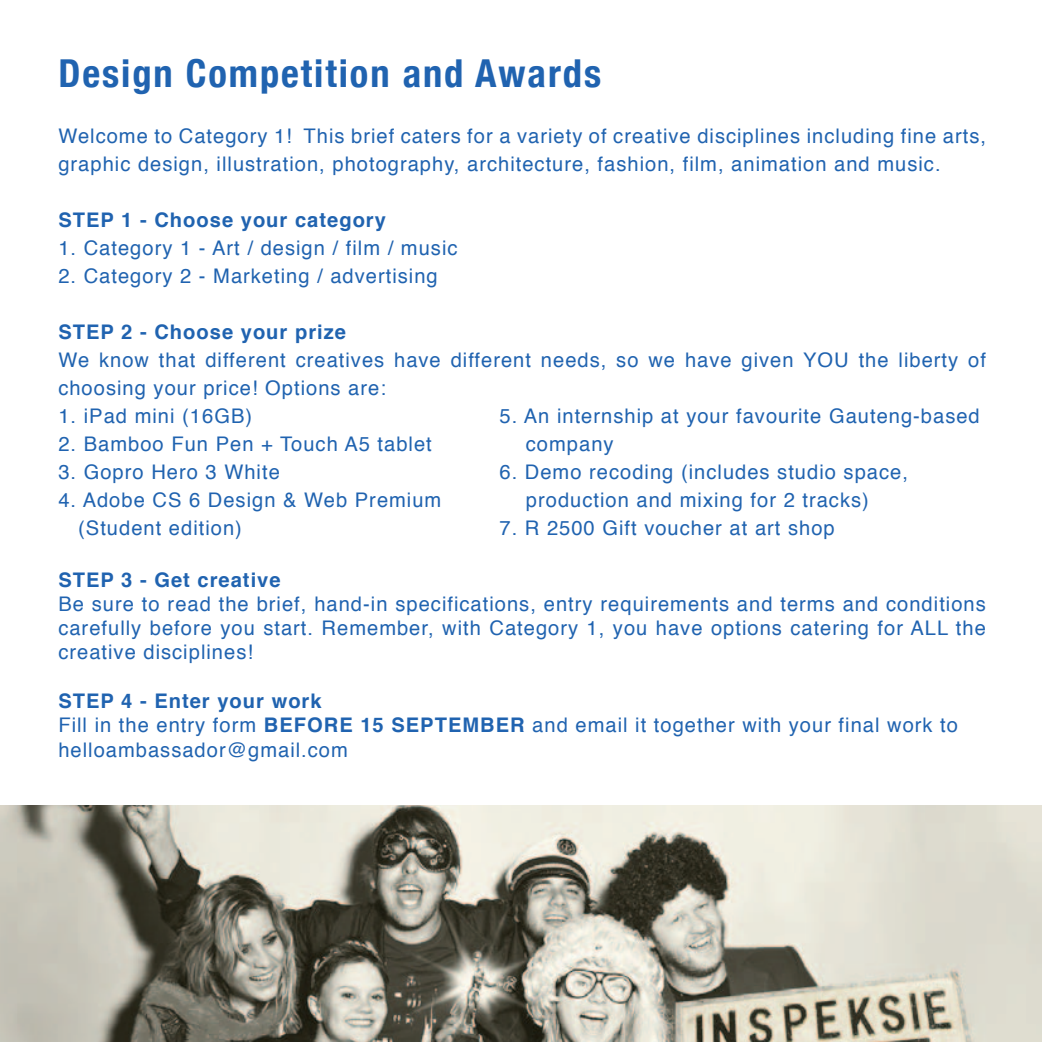
<style>
.page{position:relative;width:1042px;height:1042px;background:#fff}
.page>*{position:absolute;margin:0;border:0;box-sizing:border-box;transform-origin:0 0}
.t1{font:700 condensed 38.5px "Helvetica Neue";letter-spacing:.05em;color:#2063b0}
.t2{font:20.12px/28px "Helvetica";letter-spacing:.05em;color:#2063b0}
.t3{font:700 20.12px "Helvetica";letter-spacing:.05em;color:#2063b0}
.s1{font-weight:700}
</style>
<div class="page">
<img style="left:0;top:805px;width:1042px;height:237px">
<h1 class="t1" style="left:58px;top:41px;width:544px">Design Competition and Awards</h1>
<p class="t2" style="left:58px;top:122px;width:929px">Welcome to Category 1! This brief caters for a variety of creative disciplines including fine arts, graphic design, illustration, photography, architecture, fashion, film, animation and music.</p>
<p class="t3" style="left:58px;top:203px;width:329px">STEP 1 - Choose your category</p>
<p class="t2" style="left:58px;top:234px;width:401px">1. Category 1 - Art / design / film / music</p>
<p class="t2" style="left:58px;top:262px;width:381px">2. Category 2 - Marketing / advertising</p>
<p class="t3" style="left:58px;top:315px;width:289px">STEP 2 - Choose your prize</p>
<p class="t2" style="left:58px;top:346px;width:929px">We know that different creatives have different needs, so we have given YOU the liberty of choosing your price! Options are:</p>
<p class="t2" style="left:58px;top:402px;width:195px">1. iPad mini (16GB)</p>
<p class="t2" style="left:499px;top:402px;width:482px">5. An internship at your favourite Gauteng-based</p>
<p class="t2" style="left:58px;top:430px;width:375px">2. Bamboo Fun Pen + Touch A5 tablet</p>
<p class="t2" style="left:526px;top:430px;width:89px">company</p>
<p class="t2" style="left:58px;top:458px;width:223px">3. Gopro Hero 3 White</p>
<p class="t2" style="left:499px;top:458px;width:410px">6. Demo recoding (includes studio space,</p>
<p class="t2" style="left:58px;top:486px;width:384px">4. Adobe CS 6 Design &amp; Web Premium</p>
<p class="t2" style="left:526px;top:486px;width:344px">production and mixing for 2 tracks)</p>
<p class="t2" style="left:78px;top:514px;width:165px">(Student edition)</p>
<p class="t2" style="left:499px;top:514px;width:337px">7. R 2500 Gift voucher at art shop</p>
<p class="t3" style="left:58px;top:563px;width:224px">STEP 3 - Get creative</p>
<p class="t2" style="left:58px;top:592px;width:929px;line-height:24.2px;text-align:justify">Be sure to read the brief, hand-in specifications, entry requirements and terms and conditions carefully before you start. Remember, with Category 1, you have options catering for ALL the creative disciplines!</p>
<p class="t2" style="left:58px;top:689px;width:901px;line-height:24.7px"><span class="s1">STEP 4 - Enter your work<br></span>Fill in the entry form <span class="s1">BEFORE 15 SEPTEMBER</span> and email it together with your final work to helloambassador@gmail.com</p>
</div>
